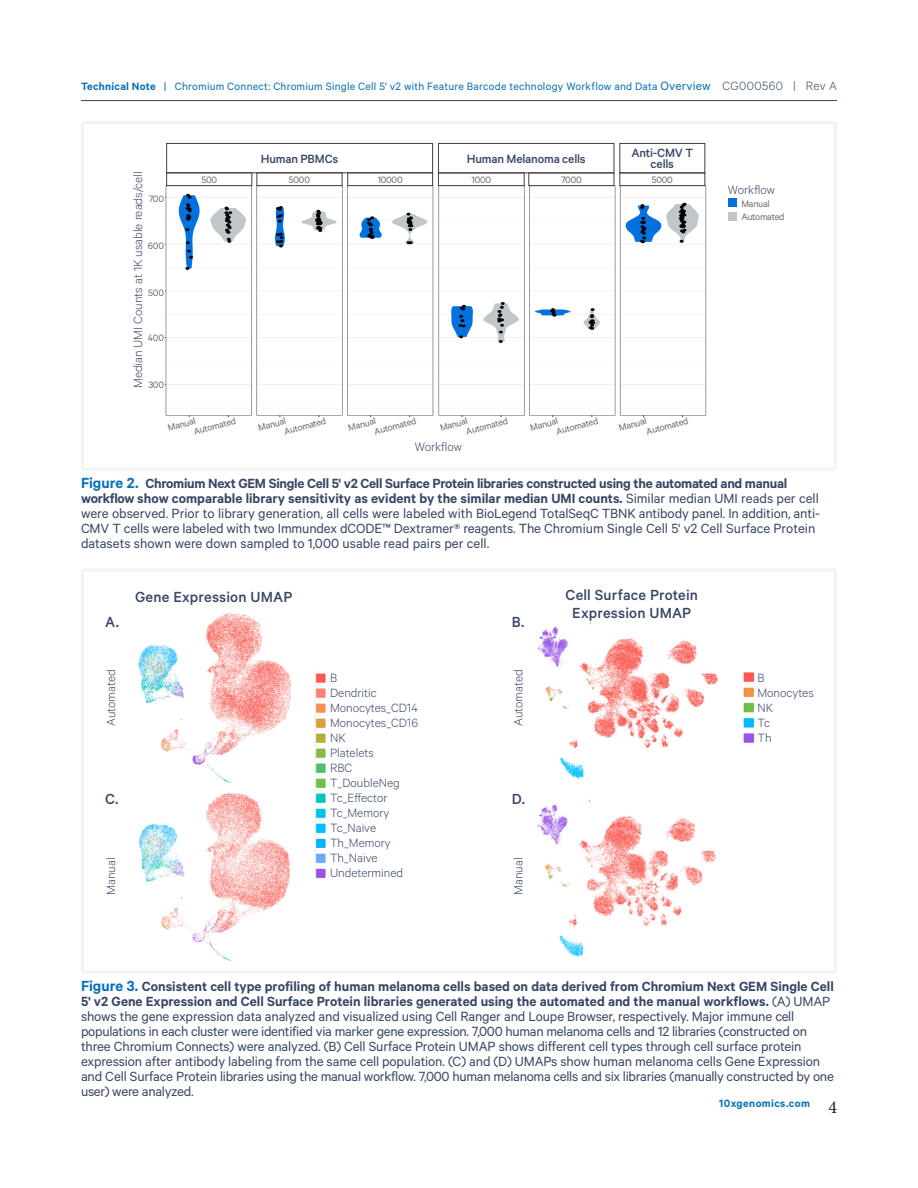
<style>
.page{position:relative;width:918px;height:1188px;background:#fff}
.page>*{position:absolute;margin:0;border:0;box-sizing:border-box;transform-origin:0 0}
.t1{font:18px "Minion Pro";color:#231f20}
.Figure_Title_-_Bol{font:500 16.5px/18px "Calibre";letter-spacing:.01em;color:#384766;text-align:center}
.Figure_Legend_Body{font:15px/15px "Calibre";letter-spacing:-.01em;color:#384766}
.Small_Label-_Light{font:300 13.5px "Calibre";color:#384766}
.Figure_Title_-_Bol-2{font:500 13.5px/10.5px "Calibre";letter-spacing:-.015em;color:#384766;text-align:center}
.t2{font:12px "Calibre";letter-spacing:.02em;color:#0970b9}
.t3{font:600 12px "Calibre";letter-spacing:.035em;color:#0970b9}
.Small_Axis_Label{font:10.5px "Calibre";letter-spacing:-.025em;color:#6c6d70}
.s1{font-weight:600}
.s2{font-size:13.5px}
.s3{font-weight:300;font-size:13.5px;color:#384766}
.s4{font-weight:600;font-size:16.5px;color:#0970b9}
</style>
<div class="page">
<hr style="left:81px;top:100px;width:756px;height:1px;background:#384766">
<div style="left:81px;top:121px;width:756px;height:350px;border:3px solid #f2f3f4;border-radius:2px"></div>
<img style="left:165px;top:186px;width:541px;height:230px">
<div style="left:728px;top:198px;width:9px;height:9px;background:#0270df"></div>
<div style="left:728px;top:212px;width:9px;height:9px;background:#c1c6c9"></div>
<div style="left:166px;top:143px;width:267px;height:30px;border:1px solid #3e3e3f"></div>
<div style="left:438px;top:143px;width:176px;height:30px;border:1px solid #3e3e3f"></div>
<div style="left:620px;top:143px;width:85px;height:30px;border:1px solid #3e3e3f"></div>
<div style="left:166px;top:173px;width:86px;height:13px;border:1px solid #3e3e3f"></div>
<div style="left:257px;top:173px;width:85px;height:13px;border:1px solid #3e3e3f"></div>
<div style="left:347px;top:173px;width:86px;height:13px;border:1px solid #3e3e3f"></div>
<div style="left:438px;top:173px;width:86px;height:13px;border:1px solid #3e3e3f"></div>
<div style="left:528px;top:173px;width:86px;height:13px;border:1px solid #3e3e3f"></div>
<div style="left:620px;top:173px;width:85px;height:13px;border:1px solid #3e3e3f"></div>
<div style="left:81px;top:569px;width:756px;height:405px;border:3px solid #f2f3f4;border-radius:2px"></div>
<img style="left:108px;top:613px;width:183px;height:169px">
<img style="left:109px;top:794px;width:181px;height:167px">
<img style="left:315px;top:671px;width:11px;height:208px">
<img style="left:537px;top:616px;width:181px;height:163px">
<img style="left:537px;top:799px;width:179px;height:158px">
<img style="left:743px;top:672px;width:12px;height:71px">
<p class="t2" style="left:81px;top:79px;width:758px"><span class="s1">Technical Note</span> | Chromium Connect: Chromium Single Cell 5' v2 with Feature Barcode technology Workflow and Data <span class="s2">Overview</span> <span class="s3">CG000560 | Rev A</span></p>
<p class="Small_Label-_Light" style="left:130px;top:388px;width:218px;rotate:-90deg">Median UMI Counts at 1K usable reads/cell</p>
<p class="Small_Axis_Label" style="left:149px;top:193px;width:17px">700</p>
<p class="Small_Axis_Label" style="left:148px;top:240px;width:18px">600</p>
<p class="Small_Axis_Label" style="left:148px;top:286px;width:17px">500</p>
<p class="Small_Axis_Label" style="left:148px;top:332px;width:18px">400</p>
<p class="Small_Axis_Label" style="left:148px;top:378px;width:17px">300</p>
<p class="Figure_Title_-_Bol-2" style="left:261px;top:153px;width:79px">Human PBMCs</p>
<p class="Figure_Title_-_Bol-2" style="left:467px;top:153px;width:120px">Human Melanoma cells</p>
<p class="Figure_Title_-_Bol-2" style="left:631px;top:148px;width:63px">Anti-CMV T cells</p>
<p class="Small_Axis_Label" style="left:201px;top:174px;width:17px">500</p>
<p class="Small_Axis_Label" style="left:289px;top:174px;width:23px">5000</p>
<p class="Small_Axis_Label" style="left:378px;top:174px;width:27px">10000</p>
<p class="Small_Axis_Label" style="left:472px;top:174px;width:21px">1000</p>
<p class="Small_Axis_Label" style="left:561px;top:173px;width:22px">7000</p>
<p class="Small_Axis_Label" style="left:652px;top:174px;width:23px">5000</p>
<p class="Small_Axis_Label" style="left:192px;top:426px;width:45px;rotate:-15deg">Automated</p>
<p class="Small_Axis_Label" style="left:347px;top:422px;width:30px;rotate:-15deg">Manual</p>
<p class="Small_Axis_Label" style="left:283px;top:426px;width:45px;rotate:-15deg">Automated</p>
<p class="Small_Axis_Label" style="left:373px;top:426px;width:45px;rotate:-15deg">Automated</p>
<p class="Small_Axis_Label" style="left:529px;top:422px;width:30px;rotate:-15deg">Manual</p>
<p class="Small_Axis_Label" style="left:465px;top:426px;width:45px;rotate:-15deg">Automated</p>
<p class="Small_Axis_Label" style="left:555px;top:426px;width:45px;rotate:-15deg">Automated</p>
<p class="Small_Axis_Label" style="left:617px;top:422px;width:30px;rotate:-15deg">Manual</p>
<p class="Small_Axis_Label" style="left:645px;top:426px;width:45px;rotate:-15deg">Automated</p>
<p class="Small_Axis_Label" style="left:167px;top:422px;width:30px;rotate:-15deg">Manual</p>
<p class="Small_Axis_Label" style="left:257px;top:422px;width:30px;rotate:-15deg">Manual</p>
<p class="Small_Axis_Label" style="left:439px;top:422px;width:30px;rotate:-15deg">Manual</p>
<p class="Small_Label-_Light" style="left:415px;top:439px;width:48px">Workflow</p>
<p class="Small_Label-_Light" style="left:728px;top:181px;width:48px">Workflow</p>
<p class="Small_Axis_Label" style="left:741px;top:197px;width:30px">Manual</p>
<p class="Small_Axis_Label" style="left:741px;top:211px;width:45px">Automated</p>
<p class="Figure_Legend_Body" style="left:81px;top:475px;width:740px"><span class="s4">Figure 2.</span> <span class="s1">Chromium Next GEM Single Cell 5' v2 Cell Surface Protein libraries constructed using the automated and manual workflow show comparable library sensitivity as evident by the similar median UMI counts.</span> Similar median UMI reads per cell were observed. Prior to library generation, all cells were labeled with BioLegend TotalSeqC TBNK antibody panel. In addition, anti-CMV T cells were labeled with two Immundex dCODE™ Dextramer® reagents. The Chromium Single Cell 5' v2 Cell Surface Protein datasets shown were down sampled to 1,000 usable read pairs per cell.</p>
<p class="Figure_Title_-_Bol" style="left:105px;top:612px;width:15px">A.</p>
<p class="Figure_Title_-_Bol" style="left:135px;top:587px;width:159px">Gene Expression UMAP</p>
<p class="Figure_Title_-_Bol" style="left:512px;top:612px;width:14px">B.</p>
<p class="Figure_Title_-_Bol" style="left:566px;top:586px;width:134px">Cell Surface Protein<br>Expression UMAP</p>
<p class="Small_Label-_Light" style="left:103px;top:726px;width:58px;rotate:-90deg">Automated</p>
<p class="Figure_Title_-_Bol" style="left:105px;top:789px;width:15px">C.</p>
<p class="Small_Label-_Light" style="left:103px;top:895px;width:39px;rotate:-90deg">Manual</p>
<p class="Small_Label-_Light" style="left:330px;top:670px;width:9px">B</p>
<p class="Small_Label-_Light" style="left:330px;top:685px;width:48px">Dendritic</p>
<p class="Small_Label-_Light" style="left:330px;top:700px;width:90px">Monocytes_CD14</p>
<p class="Small_Label-_Light" style="left:330px;top:715px;width:90px">Monocytes_CD16</p>
<p class="Small_Label-_Light" style="left:330px;top:730px;width:17px">NK</p>
<p class="Small_Label-_Light" style="left:330px;top:745px;width:45px">Platelets</p>
<p class="Small_Label-_Light" style="left:330px;top:760px;width:24px">RBC</p>
<p class="Small_Label-_Light" style="left:330px;top:775px;width:71px">T_DoubleNeg</p>
<p class="Small_Label-_Light" style="left:330px;top:790px;width:59px">Tc_Effector</p>
<p class="Small_Label-_Light" style="left:330px;top:805px;width:61px">Tc_Memory</p>
<p class="Small_Label-_Light" style="left:330px;top:820px;width:48px">Tc_Naive</p>
<p class="Small_Label-_Light" style="left:330px;top:835px;width:62px">Th_Memory</p>
<p class="Small_Label-_Light" style="left:330px;top:850px;width:49px">Th_Naive</p>
<p class="Small_Label-_Light" style="left:330px;top:865px;width:75px">Undetermined</p>
<p class="Small_Label-_Light" style="left:510px;top:726px;width:58px;rotate:-90deg">Automated</p>
<p class="Small_Label-_Light" style="left:757px;top:670px;width:9px">B</p>
<p class="Small_Label-_Light" style="left:757px;top:685px;width:58px">Monocytes</p>
<p class="Small_Label-_Light" style="left:757px;top:700px;width:17px">NK</p>
<p class="Small_Label-_Light" style="left:757px;top:715px;width:14px">Tc</p>
<p class="Small_Label-_Light" style="left:757px;top:730px;width:16px">Th</p>
<p class="Figure_Title_-_Bol" style="left:512px;top:789px;width:15px">D.</p>
<p class="Small_Label-_Light" style="left:510px;top:895px;width:39px;rotate:-90deg">Manual</p>
<p class="Figure_Legend_Body" style="left:81px;top:978px;width:754px"><span class="s4">Figure 3.</span> <span class="s1">Consistent cell type profiling of human melanoma cells based on data derived from Chromium Next GEM Single Cell 5' v2 Gene Expression and Cell Surface Protein libraries generated using the automated and the manual workflows.</span> (A) UMAP shows the gene expression data analyzed and visualized using Cell Ranger and Loupe Browser, respectively. Major immune cell populations in each cluster were identified via marker gene expression. 7,000 human melanoma cells and 12 libraries (constructed on three Chromium Connects) were analyzed. (B) Cell Surface Protein UMAP shows different cell types through cell surface protein expression after antibody labeling from the same cell population. (C) and (D) UMAPs show human melanoma cells Gene Expression and Cell Surface Protein libraries using the manual workflow. 7,000 human melanoma cells and six libraries (manually constructed by one user) were analyzed.</p>
<p class="t3" style="left:719px;top:1096px;width:92px">10xgenomics.com</p>
<p class="t1" style="left:828px;top:1095px;width:10px">4</p>
</div>
